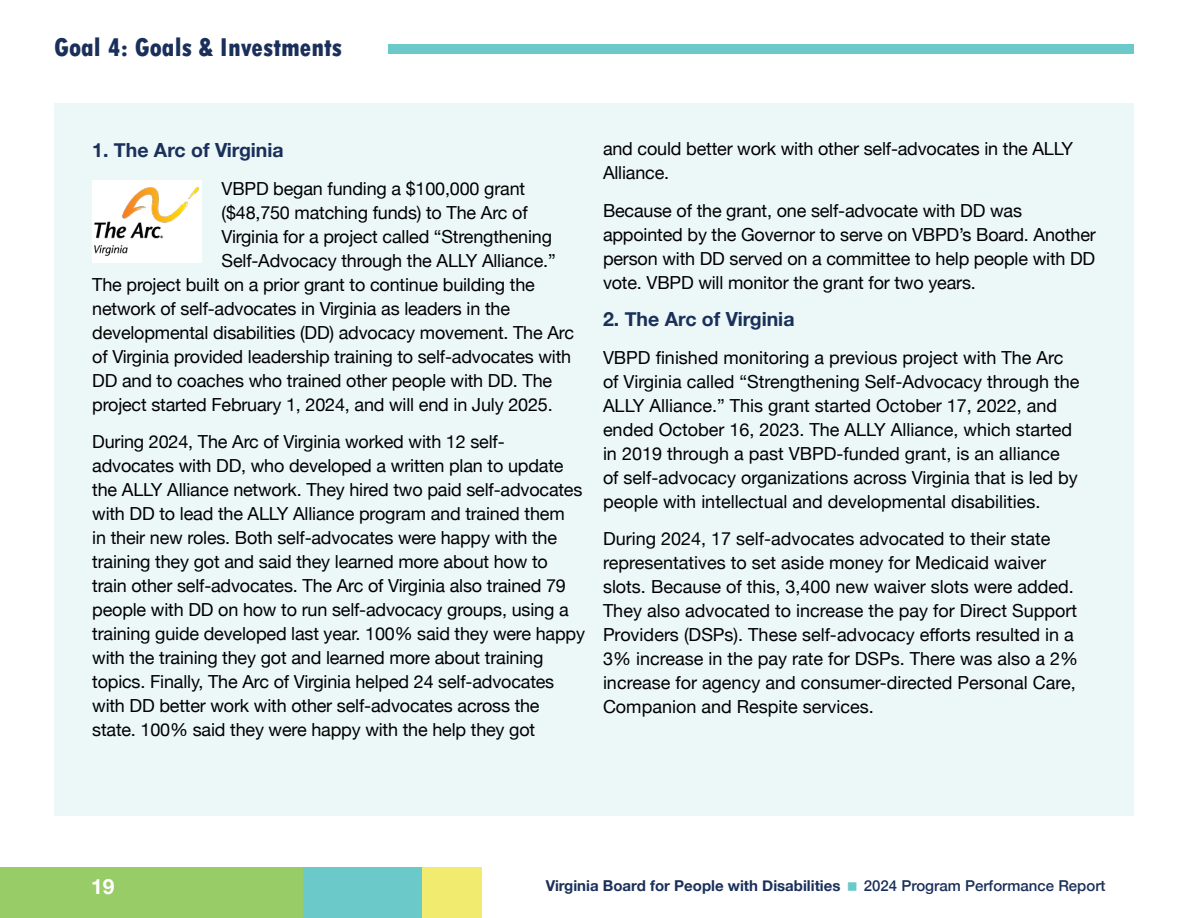
<style>
.page{position:relative;width:1188px;height:918px;background:#fff}
.page>*{position:absolute;margin:0;border:0;box-sizing:border-box;transform-origin:0 0}
.t1{font:800 condensed 27px "Tw Cen";color:#1a305a}
.t2{font:700 21px "Helvetica Neue";color:#fff}
.Body{font:700 19.5px "Helvetica Neue";color:#1a305a}
.Body-2{font:18px/24px "Helvetica Neue";letter-spacing:-.01em;color:#000}
.t3{font:700 15px "Helvetica Neue";color:#1a305a}
.t4{font:500 15px "Helvetica Neue";color:#1a305a}
</style>
<div class="page">
<div style="left:389px;top:44px;width:745px;height:10px;background:#6bc9ca"></div>
<div style="left:0;top:867px;width:303px;height:51px;background:#98cc67"></div>
<div style="left:303px;top:867px;width:119px;height:51px;background:#6bc9ca"></div>
<div style="left:422px;top:867px;width:59px;height:51px;background:#f1ec6f"></div>
<div style="left:54px;top:103px;width:1080px;height:713px;background:#ecf7f7"></div>
<div style="left:92px;top:180px;width:109px;height:82px;background:#fff"></div>
<img style="left:94px;top:187px;width:105px;height:69px">
<h1 class="t1" style="left:54px;top:31px;width:290px">Goal 4: Goals &amp; Investments</h1>
<p class="Body" style="left:92px;top:135px;width:193px">1. The Arc of Virginia</p>
<p class="Body-2" style="left:222px;top:177px;width:305px">VBPD began funding a $100,000 grant</p>
<p class="Body-2" style="left:222px;top:201px;width:308px">($48,750 matching funds) to The Arc of</p>
<p class="Body-2" style="left:222px;top:225px;width:332px">Virginia for a project called “Strengthening</p>
<p class="Body-2" style="left:222px;top:249px;width:336px">Self-Advocacy through the ALLY Alliance.”</p>
<p class="Body-2" style="left:92px;top:273px;width:444px">The project built on a prior grant to continue building the</p>
<p class="Body-2" style="left:92px;top:297px;width:419px">network of self-advocates in Virginia as leaders in the</p>
<p class="Body-2" style="left:92px;top:321px;width:483px">developmental disabilities (DD) advocacy movement. The Arc</p>
<p class="Body-2" style="left:92px;top:345px;width:481px">of Virginia provided leadership training to self-advocates with</p>
<p class="Body-2" style="left:92px;top:369px;width:462px">DD and to coaches who trained other people with DD. The</p>
<p class="Body-2" style="left:92px;top:393px;width:462px">project started February 1, 2024, and will end in July 2025.</p>
<p class="Body-2" style="left:92px;top:431px;width:494px">During 2024, The Arc of Virginia worked with 12 self&shy;advocates with DD, who developed a written plan to update the ALLY Alliance network. They hired two paid self-advocates with DD to lead the ALLY Alliance program and trained them<br>in their new roles. Both self-advocates were happy with the training they got and said they learned more about how to train other self-advocates. The Arc of Virginia also trained 79 people with DD on how to run self-advocacy groups, using a training guide developed last year. 100% said they were happy with the training they got and learned more about training topics. Finally, The Arc of Virginia helped 24 self-advocates with DD better work with other self-advocates across the state. 100% said they were happy with the help they got</p>
<p class="Body-2" style="left:603px;top:138px;width:472px">and could better work with other self-advocates in the ALLY<br>Alliance.</p>
<p class="Body-2" style="left:603px;top:200px;width:494px">Because of the grant, one self-advocate with DD was appointed by the Governor to serve on VBPD’s Board. Another person with DD served on a committee to help people with DD vote. VBPD will monitor the grant for two years.</p>
<p class="Body" style="left:603px;top:304px;width:193px">2. The Arc of Virginia</p>
<p class="Body-2" style="left:603px;top:347px;width:478px">VBPD finished monitoring a previous project with The Arc of Virginia called “Strengthening Self-Advocacy through the ALLY Alliance.” This grant started October 17, 2022, and ended October 16, 2023. The ALLY Alliance, which started in 2019 through a past VBPD-funded grant, is an alliance of self-advocacy organizations across Virginia that is led by people with intellectual and developmental disabilities.</p>
<p class="Body-2" style="left:603px;top:528px;width:477px">During 2024, 17 self-advocates advocated to their state representatives to set aside money for Medicaid waiver slots. Because of this, 3,400 new waiver slots were added.<br>They also advocated to increase the pay for Direct Support Providers (DSPs). These self-advocacy efforts resulted in a 3% increase in the pay rate for DSPs. There was also a 2% increase for agency and consumer-directed Personal Care, Companion and Respite services.</p>
<p class="t2" style="left:91px;top:870px;width:25px">19</p>
<p class="t3" style="left:546px;top:873px;width:296px">Virginia Board for People with Disabilities</p>
<p class="t4" style="left:864px;top:873px;width:243px">2024 Program Performance Report</p>
</div>
